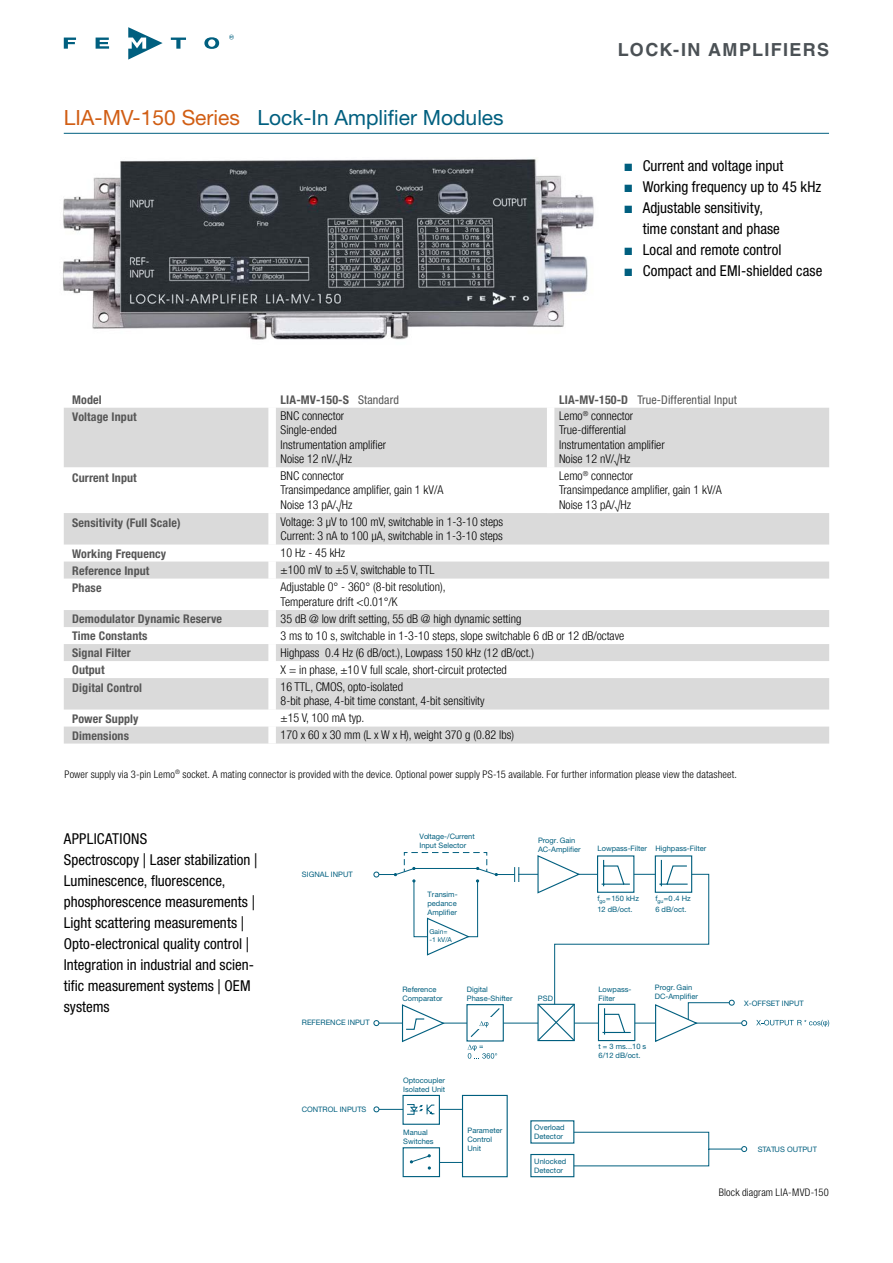
<style>
.page{position:relative;width:893px;height:1263px;background:#fff}
.page>*{position:absolute;margin:0;border:0;box-sizing:border-box;transform-origin:0 0}
.t1{font:21px "Helvetica Neue";color:#005f7f}
.t2{font:700 18px "Helvetica";letter-spacing:.075em;color:#4b5155}
.t3{font:condensed 15px/21px "Helvetica Neue";color:#000}
.t4{font:300 condensed 12px/14.4px "Helvetica Neue LT Pro";color:#000}
.t5{font:700 condensed 12px "Helvetica Neue";letter-spacing:.01em;color:#565656}
.t6{font:condensed 12px "Helvetica Neue";letter-spacing:.01em;color:#565656}
.t7{font:300 condensed 10.5px "Helvetica Neue";letter-spacing:.015em;color:#000}
.t8{font:7.5px/9px "Helvetica Neue";color:#005f7f}
.t9{font:6.75px/7.8px "Helvetica Neue";color:#005f7f}
.s1{color:#d15e14}
.s2{font-weight:400}
.s3{font-weight:700}
.s4{font-stretch:normal}
</style>
<div class="page">
<svg style="left:64px;top:38px;width:12px;height:11px"></svg>
<svg style="left:96px;top:38px;width:13px;height:11px"></svg>
<svg style="left:171px;top:38px;width:15px;height:11px"></svg>
<svg style="left:128px;top:27px;width:35px;height:33px"></svg>
<svg style="left:204px;top:37px;width:15px;height:12px"></svg>
<svg style="left:229px;top:35px;width:5px;height:4px"></svg>
<svg style="left:64px;top:408px;width:765px;height:335px;fill:#dadada"></svg>
<div style="left:268px;top:408px;width:8px;height:59px;background:#fff"></div>
<div style="left:547px;top:408px;width:7px;height:59px;background:#fff"></div>
<div style="left:268px;top:467px;width:8px;height:46px;background:#fff"></div>
<div style="left:547px;top:467px;width:7px;height:46px;background:#fff"></div>
<div style="left:268px;top:513px;width:8px;height:31px;background:#fff"></div>
<div style="left:268px;top:544px;width:8px;height:17px;background:#fff"></div>
<div style="left:268px;top:561px;width:8px;height:17px;background:#fff"></div>
<div style="left:268px;top:578px;width:8px;height:32px;background:#fff"></div>
<div style="left:268px;top:610px;width:8px;height:17px;background:#fff"></div>
<div style="left:268px;top:627px;width:8px;height:17px;background:#fff"></div>
<div style="left:268px;top:644px;width:8px;height:17px;background:#fff"></div>
<div style="left:268px;top:661px;width:8px;height:17px;background:#fff"></div>
<div style="left:268px;top:678px;width:8px;height:31px;background:#fff"></div>
<div style="left:268px;top:709px;width:8px;height:17px;background:#fff"></div>
<div style="left:268px;top:726px;width:8px;height:17px;background:#fff"></div>
<img style="left:62px;top:159px;width:532px;height:181px">
<hr style="left:64px;top:133px;width:765px;height:1px;background:#005f7f">
<svg style="left:756px;top:1020px;width:73px;height:7px"></svg>
<div style="left:530px;top:1154px;width:44px;height:23px;background:#fff;border:1px solid #005f7f"></div>
<svg style="left:402px;top:1020px;width:345px;height:143px"></svg>
<div style="left:462px;top:1095px;width:46px;height:82px;background:#fff;border:1px solid #005f7f"></div>
<div style="left:403px;top:1147px;width:37px;height:30px;background:#fff;border:1px solid #005f7f"></div>
<svg style="left:410px;top:1154px;width:21px;height:15px"></svg>
<div style="left:402px;top:1095px;width:38px;height:30px;background:#fff;border:1px solid #005f7f"></div>
<svg style="left:373px;top:852px;width:357px;height:263px"></svg>
<h1 class="t1" style="left:64px;top:105px;width:441px"><span class="s1">LIA-MV-150 Series</span> Lock-In Amplifier Modules</h1>
<h2 class="t2" style="left:618px;top:39px;width:213px">LOCK-IN AMPLIFIERS</h2>
<p class="t3" style="left:643px;top:155px;width:181px">Current and voltage input<br>Working frequency up to 45 kHz<br>Adjustable sensitivity,<br>time constant and phase<br>Local and remote control<br>Compact and EMI-shielded case</p>
<p class="t5" style="left:72px;top:392px;width:31px">Model</p>
<p class="t5" style="left:281px;top:392px;width:120px">LIA-MV-150-S <span class="s2">Standard</span></p>
<p class="t6" style="left:559px;top:393px;width:179px"><span class="s3">LIA-MV-150-D</span> True-Differential Input</p>
<p class="t5" style="left:72px;top:409px;width:66px">Voltage Input</p>
<p class="t4" style="left:281px;top:408px;width:107px">BNC connector<br>Single-ended<br>Instrumentation amplifier<br>Noise 12 nV/√Hz</p>
<p class="t4" style="left:559px;top:408px;width:107px">Lemo<sup>®</sup> connector<br>True-differential<br>Instrumentation amplifier<br>Noise 12 nV/√Hz</p>
<p class="t5" style="left:72px;top:470px;width:66px">Current Input</p>
<p class="t4" style="left:281px;top:468px;width:164px">BNC connector<br>Transimpedance amplifier, gain 1 kV/A<br>Noise 13 pA/√Hz</p>
<p class="t4" style="left:559px;top:468px;width:164px">Lemo<sup>®</sup> connector<br>Transimpedance amplifier, gain 1 kV/A<br>Noise 13 pA/√Hz</p>
<p class="t5" style="left:72px;top:515px;width:110px">Sensitivity (Full Scale)</p>
<p class="t4" style="left:281px;top:514px;width:224px">Voltage: 3 µV to 100 mV, switchable in 1-3-10 steps<br>Current: 3 nA to 100 µA, switchable in 1-3-10 steps</p>
<p class="t5" style="left:72px;top:546px;width:95px">Working Frequency</p>
<p class="t4" style="left:281px;top:546px;width:66px">10 Hz - 45 kHz</p>
<p class="t5" style="left:72px;top:563px;width:79px">Reference Input</p>
<p class="t4" style="left:281px;top:563px;width:156px">±100 mV to ±5 V, switchable to TTL</p>
<p class="t5" style="left:72px;top:581px;width:31px">Phase</p>
<p class="t4" style="left:281px;top:580px;width:166px">Adjustable 0° - 360° (8-bit resolution),<br>Temperature drift &lt;0.01°/K</p>
<p class="t5" style="left:72px;top:612px;width:151px">Demodulator Dynamic Reserve</p>
<p class="t4" style="left:281px;top:611px;width:242px">35 dB @ low drift setting, 55 dB @ high dynamic setting</p>
<p class="t5" style="left:72px;top:629px;width:77px">Time Constants</p>
<p class="t4" style="left:281px;top:628px;width:345px">3 ms to 10 s, switchable in 1-3-10 steps, slope switchable 6 dB or 12 dB/octave</p>
<p class="t5" style="left:72px;top:646px;width:60px">Signal Filter</p>
<p class="t4" style="left:281px;top:645px;width:255px">Highpass 0.4 Hz (6 dB/oct.), Lowpass 150 kHz (12 dB/oct.)</p>
<p class="t5" style="left:72px;top:663px;width:34px">Output</p>
<p class="t4" style="left:281px;top:662px;width:228px">X = in phase, ±10 V full scale, short-circuit protected</p>
<p class="t5" style="left:72px;top:680px;width:71px">Digital Control</p>
<p class="t4" style="left:281px;top:679px;width:205px">16 TTL, CMOS, opto-isolated<br>8-bit phase, 4-bit time constant, 4-bit sensitivity</p>
<p class="t5" style="left:72px;top:711px;width:68px">Power Supply</p>
<p class="t4" style="left:281px;top:711px;width:85px">±15 V, 100 mA typ.</p>
<p class="t5" style="left:72px;top:728px;width:58px">Dimensions</p>
<p class="t4" style="left:281px;top:728px;width:235px">170 x 60 x 30 mm (L x W x H), weight 370 g (0.82 lbs)</p>
<p class="t7" style="left:65px;top:768px;width:674px">Power supply via 3-pin Lemo<sup>®</sup> socket. A mating connector is provided with the device. Optional power supply PS-15 available. For further information please view the datasheet.</p>
<p class="t3" style="left:64px;top:828px;width:195px">APPLICATIONS<br>Spectroscopy <span class="s4">|</span> Laser stabilization <span class="s4">|<br></span>Luminescence, fluorescence, phosphorescence measurements <span class="s4">|<br></span>Light scattering measurements <span class="s4">|<br></span>Opto-electronical quality control <span class="s4">|<br></span>Integration in industrial and scien&shy;tific measurement systems <span class="s4">|</span> OEM systems</p>
<p class="t8" style="left:302px;top:869px;width:53px">SIGNAL INPUT</p>
<p class="t8" style="left:302px;top:1018px;width:69px">REFERENCE INPUT</p>
<p class="t8" style="left:302px;top:1104px;width:66px">CONTROL INPUTS</p>
<p class="t8" style="left:419px;top:832px;width:57px">Voltage-/Current<br>Input Selector</p>
<p class="t8" style="left:538px;top:835px;width:44px">Progr. Gain<br>AC-Amplifier</p>
<p class="t8" style="left:598px;top:843px;width:110px">Lowpass-Filter Highpass-Filter</p>
<p class="t8" style="left:427px;top:890px;width:32px">Transim&shy;pedance<br>Amplifier</p>
<p class="t8" style="left:597px;top:893px;width:43px;line-height:10.5px">f<sub>go</sub>=150 kHz<br>12 dB/oct.</p>
<p class="t8" style="left:655px;top:893px;width:37px;line-height:10.5px">f<sub>gu</sub>=0.4 Hz<br>6 dB/oct.</p>
<p class="t9" style="left:429px;top:927px;width:24px">Gain= -1 kV/A</p>
<p class="t8" style="left:402px;top:985px;width:42px">Reference<br>Comparator</p>
<p class="t8" style="left:467px;top:985px;width:47px">Digital<br>Phase-Shifter</p>
<p class="t8" style="left:538px;top:993px;width:17px">PSD</p>
<p class="t8" style="left:598px;top:985px;width:35px">Lowpass-<br>Filter</p>
<p class="t8" style="left:655px;top:982px;width:45px">Progr. Gain<br>DC-Amplifier</p>
<p class="t8" style="left:744px;top:998px;width:61px">X-OFFSET INPUT</p>
<p class="t8" style="left:598px;top:1042px;width:49px">t = 3 ms...10 s<br>6/12 dB/oct.</p>
<p class="t8" style="left:403px;top:1075px;width:44px">Optocoupler<br>Isolated Unit</p>
<p class="t8" style="left:403px;top:1128px;width:32px">Manual<br>Switches</p>
<p class="t8" style="left:467px;top:1125px;width:36px">Parameter<br>Control<br>Unit</p>
<p class="t8" style="left:534px;top:1122px;width:32px">Overload<br>Detector</p>
<p class="t8" style="left:758px;top:1144px;width:61px">STATUS OUTPUT</p>
<p class="t8" style="left:534px;top:1156px;width:33px">Unlocked<br>Detector</p>
<p class="t7" style="left:719px;top:1186px;width:112px">Block diagram LIA-MVD-150</p>
</div>
